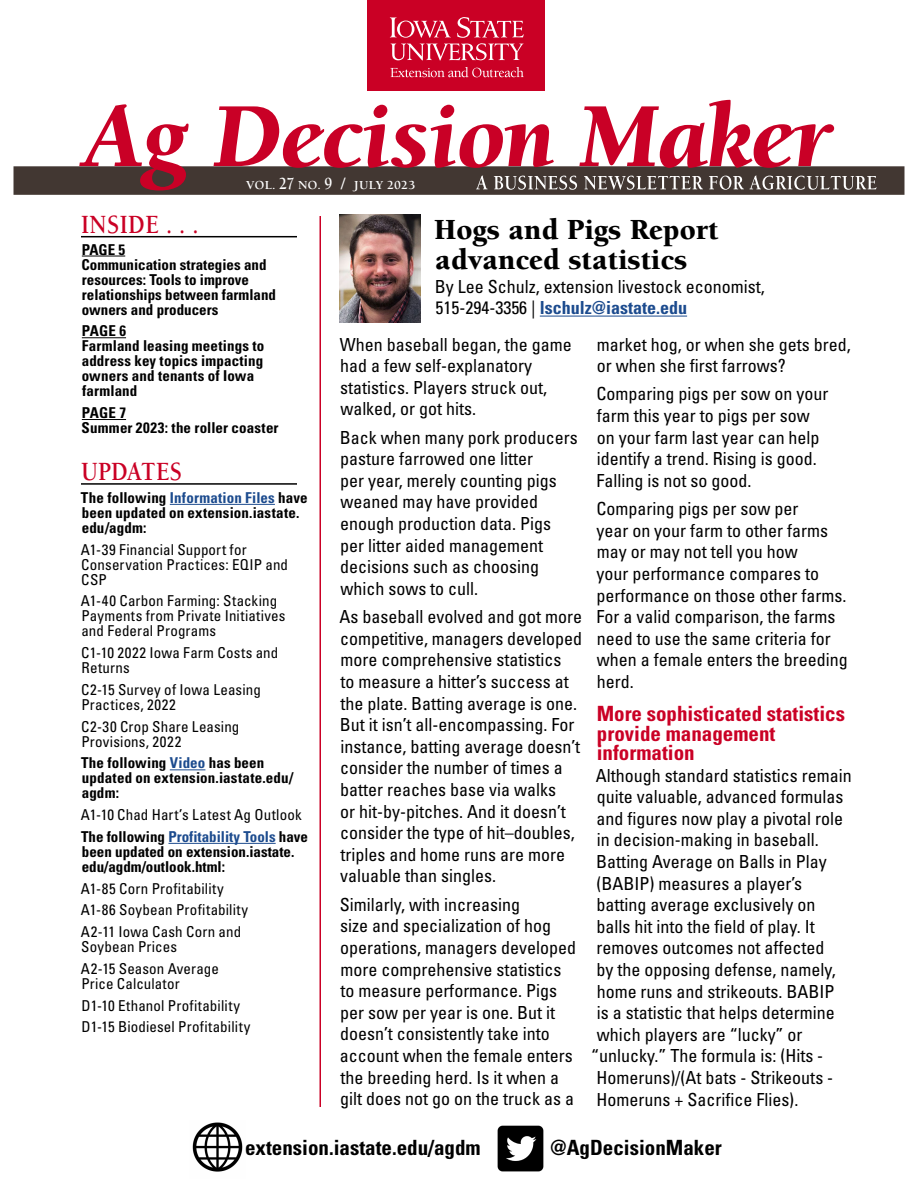
<style>
.page{position:relative;width:918px;height:1188px;background:#fff}
.page>*{position:absolute;margin:0;border:0;box-sizing:border-box;transform-origin:0 0}
.H1_headlines{font:900 30px/30px "Berkeley Std";color:#000}
.t1{font:700 27px "Berkeley Std";letter-spacing:.02em;color:#ca0025;scale:.85 1}
.H2_header1_in_articl{font:700 condensed 21px/19.5px "Univers LT Std";color:#ca0025}
.t2{font:700 condensed 21px "Univers LT Std";color:#000}
.copy{font:condensed 18px/21.6px "Univers LT Std";color:#000}
.copy_-_inside_and_ha{font:700 condensed 15px/15px "Univers LT Std";letter-spacing:.005em;color:#000}
.copy_-_inside_and_ha-2{font:condensed 15px/15px "Univers LT Std";letter-spacing:.01em;color:#000}
.copy_-_inside_and_ha-3{font:700 12.6px "Berkeley Std";letter-spacing:.02em;color:#fff}
.s1{font-size:17.4px}
.s2{color:#1c4b8e}
.s3{font-weight:700;color:#1c4b8e}
</style>
<div class="page">
<div style="left:14px;top:166px;width:890px;height:29px;background:#423732"></div>
<div style="left:368px;top:0;width:177px;height:91px;background:#ca0025"></div>
<svg style="left:476px;top:176px;width:400px;height:14px"></svg>
<svg style="left:390px;top:17px;width:134px;height:44px"></svg>
<svg style="left:390px;top:67px;width:134px;height:10px"></svg>
<hr style="left:81px;top:483px;width:216px;height:2px;background:#000">
<hr style="left:320px;top:216px;width:1px;height:891px;background:#ca0025">
<hr style="left:81px;top:236px;width:216px;height:1px;background:#000">
<svg style="left:79px;top:104px;width:110px;height:86px"></svg>
<svg style="left:214px;top:105px;width:340px;height:63px"></svg>
<svg style="left:579px;top:100px;width:255px;height:68px"></svg>
<img style="left:192px;top:1122px;width:51px;height:50px">
<img style="left:497px;top:1125px;width:47px;height:47px">
<hr style="left:540px;top:316px;width:147px;height:1px;background:#1c4b8e">
<hr style="left:82px;top:256px;width:43px;height:1px;background:#000">
<hr style="left:82px;top:337px;width:44px;height:1px;background:#000">
<hr style="left:82px;top:419px;width:44px;height:1px;background:#000">
<hr style="left:170px;top:504px;width:105px;height:1px;background:#1c4b8e">
<hr style="left:170px;top:769px;width:35px;height:1px;background:#1c4b8e">
<hr style="left:168px;top:843px;width:108px;height:1px;background:#1c4b8e">
<img style="left:340px;top:214px;width:81px;height:108px">
<p class="copy_-_inside_and_ha-3" style="left:246px;top:178px;width:170px">VOL. <span class="s1">27</span> NO. <span class="s1">9 /</span> JULY 2023</p>
<h2 class="t1" style="left:81px;top:210px;width:140px">INSIDE . . .</h2>
<p class="copy_-_inside_and_ha" style="left:82px;top:242px;width:196px">PAGE 5<br>Communication strategies and resources: Tools to improve relationships between farmland owners and producers</p>
<p class="copy_-_inside_and_ha" style="left:82px;top:323px;width:184px">PAGE 6<br>Farmland leasing meetings to address key topics impacting owners and tenants of Iowa farmland</p>
<p class="copy_-_inside_and_ha" style="left:82px;top:405px;width:198px">PAGE 7<br>Summer 2023: the roller coaster</p>
<h2 class="t1" style="left:81px;top:458px;width:121px">UPDATES</h2>
<p class="copy_-_inside_and_ha" style="left:81px;top:490px;width:228px">The following <span class="s2">Information Files</span> have</p>
<p class="copy_-_inside_and_ha" style="left:82px;top:505px;width:219px">been updated on extension.iastate. edu/agdm:</p>
<p class="copy_-_inside_and_ha-2" style="left:81px;top:542px;width:209px">A1-39 Financial Support for<br>Conservation Practices: EQIP and<br>CSP</p>
<p class="copy_-_inside_and_ha-2" style="left:81px;top:593px;width:206px">A1-40 Carbon Farming: Stacking<br>Payments from Private Initiatives and Federal Programs</p>
<p class="copy_-_inside_and_ha-2" style="left:81px;top:645px;width:199px">C1-10 2022 Iowa Farm Costs and<br>Returns</p>
<p class="copy_-_inside_and_ha-2" style="left:81px;top:682px;width:181px">C2-15 Survey of Iowa Leasing<br>Practices, 2022</p>
<p class="copy_-_inside_and_ha-2" style="left:81px;top:719px;width:160px">C2-30 Crop Share Leasing<br>Provisions, 2022</p>
<p class="copy_-_inside_and_ha" style="left:81px;top:755px;width:185px">The following <span class="s2">Video</span> has been</p>
<p class="copy_-_inside_and_ha" style="left:82px;top:770px;width:213px">updated on extension.iastate.edu/ agdm:</p>
<p class="copy_-_inside_and_ha-2" style="left:81px;top:807px;width:222px">A1-10 Chad Hart’s Latest Ag Outlook</p>
<p class="copy_-_inside_and_ha" style="left:81px;top:829px;width:229px">The following <span class="s2">Profitability Tools</span> have been updated on extension.iastate. edu/agdm/outlook.html:</p>
<p class="copy_-_inside_and_ha-2" style="left:81px;top:881px;width:145px">A1-85 Corn Profitability</p>
<p class="copy_-_inside_and_ha-2" style="left:81px;top:902px;width:169px">A1-86 Soybean Profitability</p>
<p class="copy_-_inside_and_ha-2" style="left:81px;top:924px;width:162px">A2-11 Iowa Cash Corn and<br>Soybean Prices</p>
<p class="copy_-_inside_and_ha-2" style="left:81px;top:961px;width:140px">A2-15 Season Average<br>Price Calculator</p>
<p class="copy_-_inside_and_ha-2" style="left:82px;top:998px;width:160px">D1-10 Ethanol Profitability</p>
<p class="copy_-_inside_and_ha-2" style="left:82px;top:1019px;width:170px">D1-15 Biodiesel Profitability</p>
<p class="H1_headlines" style="left:434px;top:215px;width:286px">Hogs and Pigs Report advanced statistics</p>
<p class="copy" style="left:435px;top:275px;width:331px">By Lee Schulz, extension livestock economist,<br>515-294-3356 | <span class="s3">lschulz@iastate.edu</span></p>
<p class="copy" style="left:340px;top:333px;width:233px">When baseball began, the game</p>
<p class="copy" style="left:340px;top:355px;width:193px">had a few self-explanatory</p>
<p class="copy" style="left:340px;top:376px;width:208px">statistics. Players struck out,</p>
<p class="copy" style="left:340px;top:398px;width:137px">walked, or got hits.</p>
<p class="copy" style="left:340px;top:426px;width:239px">Back when many pork producers</p>
<p class="copy" style="left:340px;top:448px;width:194px">pasture farrowed one litter</p>
<p class="copy" style="left:340px;top:469px;width:218px">per year, merely counting pigs</p>
<p class="copy" style="left:340px;top:491px;width:199px">weaned may have provided</p>
<p class="copy" style="left:340px;top:513px;width:212px">enough production data. Pigs</p>
<p class="copy" style="left:340px;top:534px;width:204px">per litter aided management</p>
<p class="copy" style="left:340px;top:556px;width:200px">decisions such as choosing</p>
<p class="copy" style="left:340px;top:577px;width:139px">which sows to cull.</p>
<p class="copy" style="left:340px;top:606px;width:244px">As baseball evolved and got more</p>
<p class="copy" style="left:340px;top:627px;width:244px">competitive, managers developed</p>
<p class="copy" style="left:340px;top:649px;width:222px">more comprehensive statistics</p>
<p class="copy" style="left:340px;top:671px;width:230px">to measure a hitter’s success at</p>
<p class="copy" style="left:340px;top:692px;width:238px">the plate. Batting average is one.</p>
<p class="copy" style="left:340px;top:714px;width:236px">But it isn’t all-encompassing. For</p>
<p class="copy" style="left:340px;top:735px;width:241px">instance, batting average doesn’t</p>
<p class="copy" style="left:340px;top:757px;width:224px">consider the number of times a</p>
<p class="copy" style="left:340px;top:779px;width:217px">batter reaches base via walks</p>
<p class="copy" style="left:340px;top:800px;width:227px">or hit-by-pitches. And it doesn’t</p>
<p class="copy" style="left:340px;top:822px;width:236px">consider the type of hit–doubles,</p>
<p class="copy" style="left:340px;top:843px;width:226px">triples and home runs are more</p>
<p class="copy" style="left:340px;top:865px;width:157px">valuable than singles.</p>
<p class="copy" style="left:340px;top:893px;width:182px">Similarly, with increasing</p>
<p class="copy" style="left:340px;top:915px;width:212px">size and specialization of hog</p>
<p class="copy" style="left:340px;top:937px;width:237px">operations, managers developed</p>
<p class="copy" style="left:340px;top:958px;width:222px">more comprehensive statistics</p>
<p class="copy" style="left:340px;top:980px;width:218px">to measure performance. Pigs</p>
<p class="copy" style="left:340px;top:1001px;width:216px">per sow per year is one. But it</p>
<p class="copy" style="left:340px;top:1023px;width:211px">doesn’t consistently take into</p>
<p class="copy" style="left:340px;top:1045px;width:234px">account when the female enters</p>
<p class="copy" style="left:340px;top:1066px;width:220px">the breeding herd. Is it when a</p>
<p class="copy" style="left:340px;top:1088px;width:235px">gilt does not go on the truck as a</p>
<p class="copy" style="left:597px;top:333px;width:256px">market hog, or when she gets bred, or when she first farrows?</p>
<p class="copy" style="left:596px;top:383px;width:233px">Comparing pigs per sow on your farm this year to pigs per sow on your farm last year can help identify a trend. Rising is good.<br>Falling is not so good.</p>
<p class="copy" style="left:596px;top:498px;width:253px">Comparing pigs per sow per<br>year on your farm to other farms may or may not tell you how<br>your performance compares to performance on those other farms.<br>For a valid comparison, the farms need to use the same criteria for when a female enters the breeding herd.</p>
<p class="H2_header1_in_articl" style="left:597px;top:704px;width:250px">More sophisticated statistics provide management information</p>
<p class="copy" style="left:596px;top:764px;width:257px">Although standard statistics remain</p>
<p class="copy" style="left:597px;top:786px;width:248px">quite valuable, advanced formulas</p>
<p class="copy" style="left:596px;top:807px;width:248px">and figures now play a pivotal role</p>
<p class="copy" style="left:597px;top:829px;width:223px">in decision-making in baseball.</p>
<p class="copy" style="left:596px;top:851px;width:232px">Batting Average on Balls in Play</p>
<p class="copy" style="left:596px;top:872px;width:207px">(BABIP) measures a player’s</p>
<p class="copy" style="left:597px;top:894px;width:220px">batting average exclusively on</p>
<p class="copy" style="left:597px;top:915px;width:220px">balls hit into the field of play. It</p>
<p class="copy" style="left:597px;top:937px;width:229px">removes outcomes not affected</p>
<p class="copy" style="left:597px;top:959px;width:241px">by the opposing defense, namely,</p>
<p class="copy" style="left:597px;top:980px;width:239px">home runs and strikeouts. BABIP</p>
<p class="copy" style="left:597px;top:1002px;width:239px">is a statistic that helps determine</p>
<p class="copy" style="left:597px;top:1023px;width:207px">which players are “lucky” or</p>
<p class="copy" style="left:591px;top:1045px;width:234px">“unlucky.” The formula is: (Hits -</p>
<p class="copy" style="left:596px;top:1067px;width:238px">Homeruns)/(At bats - Strikeouts -</p>
<p class="copy" style="left:596px;top:1088px;width:203px">Homeruns + Sacrifice Flies).</p>
<p class="t2" style="left:245px;top:1135px;width:237px">extension.iastate.edu/agdm</p>
<p class="t2" style="left:550px;top:1135px;width:173px">@AgDecisionMaker</p>
</div>
